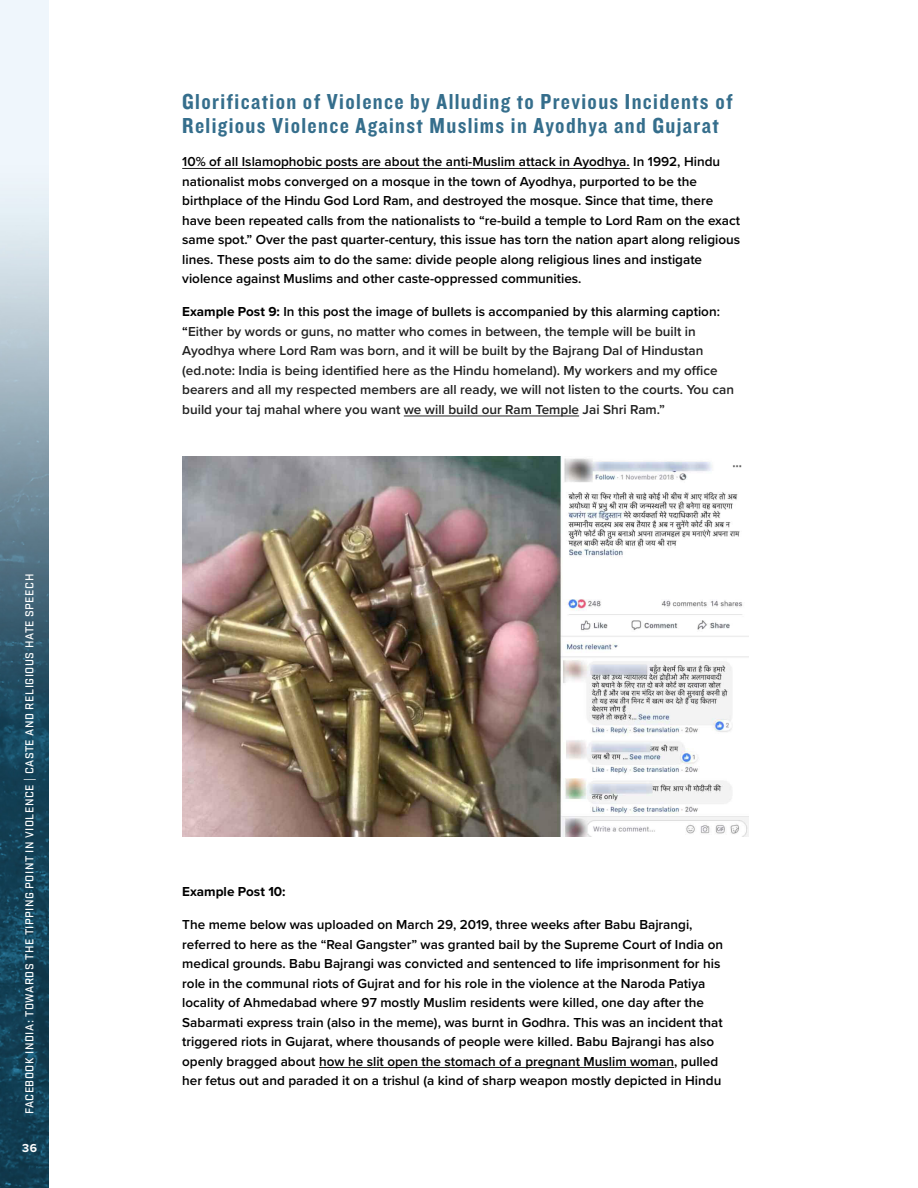
<style>
.page{position:relative;width:918px;height:1188px;background:#fff}
.page>*{position:absolute;margin:0;border:0;box-sizing:border-box;transform-origin:0 0}
.EQL_SUBHEADING_II{font:22.5px/24px "Knockout HTF50 Welterweight";letter-spacing:.06em;color:#356e8c}
.EQL_BODY{font:600 13.5px/19.5px "Proxima Nova";color:#000}
.EQL_BODY-2{font:600 13.5px/19.5px "Proxima Nova";color:#222}
.EQL_BODY-3{font:700 13.5px "Proxima Nova";color:#000}
.t1{font:500 12px "Stratum 1";letter-spacing:.04em;color:#fff}
.t2{font:700 12px "Proxima Nova";color:#fff}
.s1{font-weight:700;color:#000}
.s2{color:#000}
</style>
<div class="page">
<img style="left:0;top:0;width:49px;height:1188px">
<hr style="left:182px;top:168px;width:448px;height:1px;background:#222">
<hr style="left:404px;top:415px;width:175px;height:1px;background:#222">
<hr style="left:319px;top:1067px;width:355px;height:1px;background:#222">
<img style="left:182px;top:456px;width:566px;height:380px">
<p class="t1" style="left:22px;top:1114px;width:542px;rotate:-90deg">FACEBOOK INDIA: TOWARDS THE TIPPING POINT IN VIOLENCE | CASTE AND RELIGIOUS HATE SPEECH</p>
<p class="t2" style="left:22px;top:1139px;width:16px">36</p>
<p class="EQL_SUBHEADING_II" style="left:182px;top:91px;width:552px">Glorification of Violence by Alluding to Previous Incidents of<br>Religious Violence Against Muslims in Ayodhya and Gujarat</p>
<p class="EQL_BODY" style="left:182px;top:152px;width:559px">10% of all Islamophobic posts are about the anti-Muslim attack in Ayodhya. In 1992, Hindu nationalist mobs converged on a mosque in the town of Ayodhya, purported to be the birthplace of the Hindu God Lord Ram, and destroyed the mosque. Since that time, there have been repeated calls from the nationalists to “re-build a temple to Lord Ram on the exact same spot.” Over the past quarter-century, this issue has torn the nation apart along religious lines. These posts aim to do the same: divide people along religious lines and instigate violence against Muslims and other caste-oppressed communities.</p>
<p class="EQL_BODY-2" style="left:182px;top:302px;width:553px"><span class="s1">Example Post 9:</span> <span class="s2">In this post the image of bullets is accompanied by this alarming caption: “</span>Either by words or guns, no matter who comes in between, the temple will be built in Ayodhya where Lord Ram was born, and it will be built by the Bajrang Dal of Hindustan (ed.note: India is being identified here as the Hindu homeland). My workers and my office bearers and all my respected members are all ready, we will not listen to the courts. You can build your taj mahal where you want we will build our Ram Temple Jai Shri Ram.”</p>
<p class="EQL_BODY-3" style="left:182px;top:881px;width:105px">Example Post 10:</p>
<p class="EQL_BODY" style="left:182px;top:914px;width:543px">The meme below was uploaded on March 29, 2019, three weeks after Babu Bajrangi, referred to here as the “Real Gangster” was granted bail by the Supreme Court of India on medical grounds. Babu Bajrangi was convicted and sentenced to life imprisonment for his role in the communal riots of Gujrat and for his role in the violence at the Naroda Patiya locality of Ahmedabad where 97 mostly Muslim residents were killed, one day after the Sabarmati express train (also in the meme), was burnt in Godhra. This was an incident that triggered riots in Gujarat, where thousands of people were killed. Babu Bajrangi has also openly bragged about how he slit open the stomach of a pregnant Muslim woman, pulled her fetus out and paraded it on a trishul (a kind of sharp weapon mostly depicted in Hindu</p>
</div>
